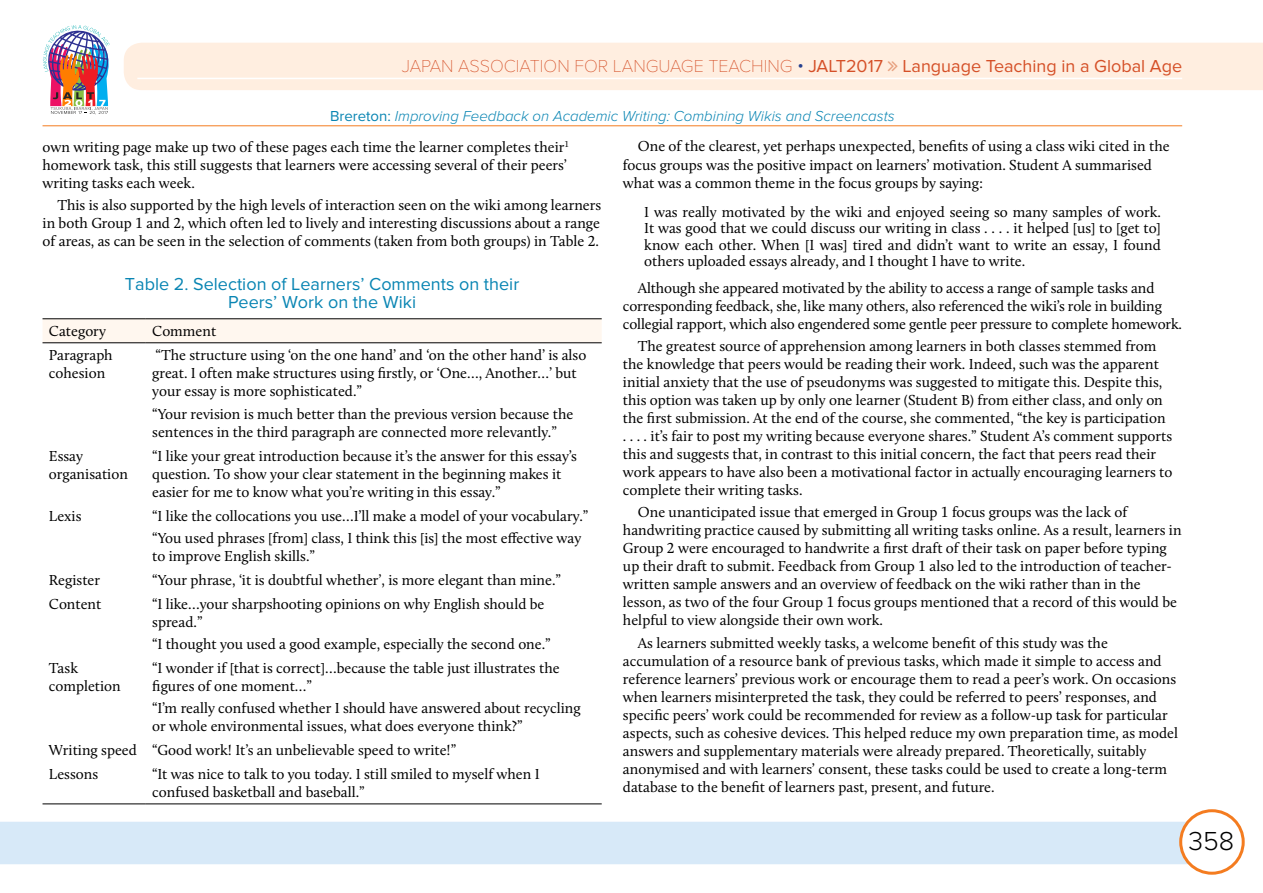
<style>
.page{position:relative;width:1263px;height:893px;background:#fff}
.page>*{position:absolute;margin:0;border:0;box-sizing:border-box;transform-origin:0 0}
.t1{font:300 27px "Proxima Nova";color:#000}
.t2{font:18px "Proxima Nova";color:#d55028}
.t3{font:18px/18px "Proxima Nova";color:#0985b3;text-align:center}
.t4{font:15px/18px "Calluna";color:#000}
.t5{font:italic 300 15px "Proxima Nova";color:#0985b3}
.s1{font-family:"Proxima Nova T";font-weight:100}
.s2{font-weight:300;color:#25408f}
.s3{font-weight:400;font-style:normal}
</style>
<div class="page">
<div style="left:0;top:822px;width:1190px;height:42px;background:#d7e9f8"></div>
<div style="left:1181px;top:811px;width:62px;height:62px;background:#fff;border-radius:50%"></div>
<div style="left:1179px;top:809px;width:66px;height:66px;border:3px solid #f47c20;border-radius:50%"></div>
<div style="left:124px;top:43px;width:1139px;height:47px;background:#ffeee0"></div>
<hr style="left:137px;top:78px;width:1045px;height:1px;background:#fff">
<hr style="left:43px;top:126px;width:1139px;height:1px;background:#f47c20">
<img style="left:43px;top:25px;width:67px;height:90px">
<div style="left:43px;top:320px;width:559px;height:23px;background:#fff7ef"></div>
<hr style="left:43px;top:319px;width:103px;height:1px;background:#000">
<hr style="left:146px;top:319px;width:456px;height:1px;background:#000">
<hr style="left:43px;top:343px;width:103px;height:1px;background:#000">
<hr style="left:146px;top:343px;width:456px;height:1px;background:#000">
<hr style="left:43px;top:804px;width:103px;height:1px;background:#000">
<hr style="left:146px;top:804px;width:456px;height:1px;background:#000">
<svg style="left:888px;top:61px;width:9px;height:10px"></svg>
<p class="t2" style="left:402px;top:55px;width:782px"><span class="s1">JAPAN ASSOCIATION FOR LANGUAGE TEACHING</span> <span class="s2">•</span> JALT2017 Language Teaching in a Global Age</p>
<p class="t5" style="left:330px;top:108px;width:566px"><span class="s3">Brereton:</span> Improving Feedback on Academic Writing: Combining Wikis and Screencasts</p>
<p class="t4" style="left:43px;top:137px;width:528px">own writing page make up two of these pages each time the learner completes their<sup>1 </sup>homework task, this still suggests that learners were accessing several of their peers’ writing tasks each week.</p>
<p class="t4" style="left:43px;top:196px;width:560px;text-align:justify;text-indent:15px">This is also supported by the high levels of interaction seen on the wiki among learners in both Group 1 and 2, which often led to lively and interesting discussions about a range of areas, as can be seen in the selection of comments (taken from both groups) in Table 2.</p>
<p class="t3" style="left:125px;top:276px;width:396px">Table 2. Selection of Learners’ Comments on their<br>Peers’ Work on the Wiki</p>
<p class="t4" style="left:49px;top:322px;width:59px">Category</p>
<p class="t4" style="left:152px;top:322px;width:66px">Comment</p>
<p class="t4" style="left:49px;top:346px;width:65px">Paragraph cohesion</p>
<p class="t4" style="left:152px;top:346px;width:436px">“The structure using ‘on the one hand’ and ‘on the other hand’ is also great. I often make structures using firstly, or ‘One…, Another…’ but your essay is more sophisticated.”</p>
<p class="t4" style="left:152px;top:404px;width:423px">“Your revision is much better than the previous version because the sentences in the third paragraph are connected more relevantly.”</p>
<p class="t4" style="left:49px;top:446px;width:81px">Essay organisation</p>
<p class="t4" style="left:152px;top:446px;width:426px">“I like your great introduction because it’s the answer for this essay’s question. To show your clear statement in the beginning makes it easier for me to know what you’re writing in this essay.”</p>
<p class="t4" style="left:49px;top:506px;width:34px">Lexis</p>
<p class="t4" style="left:152px;top:504px;width:438px;line-height:22.2px">“I like the collocations you use…I’ll make a model of your vocabulary.” “You used phrases [from] class, I think this [is] the most effective way</p>
<p class="t4" style="left:152px;top:547px;width:164px">to improve English skills.”</p>
<p class="t4" style="left:49px;top:571px;width:53px">Register</p>
<p class="t4" style="left:152px;top:571px;width:410px">“Your phrase, ‘it is doubtful whether’, is more elegant than mine.”</p>
<p class="t4" style="left:49px;top:595px;width:54px">Content</p>
<p class="t4" style="left:152px;top:595px;width:394px">“I like…your sharpshooting opinions on why English should be spread.”</p>
<p class="t4" style="left:152px;top:635px;width:400px">“I thought you used a good example, especially the second one.”</p>
<p class="t4" style="left:49px;top:659px;width:73px">Task completion</p>
<p class="t4" style="left:152px;top:659px;width:409px">“I wonder if [that is correct]…because the table just illustrates the figures of one moment…”</p>
<p class="t4" style="left:152px;top:699px;width:430px">“I’m really confused whether I should have answered about recycling or whole environmental issues, what does everyone think?”</p>
<p class="t4" style="left:49px;top:738px;width:409px;line-height:24px">Writing speed “Good work! It’s an unbelievable speed to write!”<br>Lessons</p>
<p class="t4" style="left:623px;top:137px;width:548px;text-indent:15px">One of the clearest, yet perhaps unexpected, benefits of using a class wiki cited in the focus groups was the positive impact on learners’ motivation. Student A summarised what was a common theme in the focus groups by saying:</p>
<p class="t4" style="left:644px;top:203px;width:518px;line-height:16.5px;text-align:justify">I was really motivated by the wiki and enjoyed seeing so many samples of work.<br>It was good that we could discuss our writing in class . . . . it helped [us] to [get to] know each other. When [I was] tired and didn’t want to write an essay, I found others uploaded essays already, and I thought I have to write.</p>
<p class="t4" style="left:623px;top:279px;width:561px;text-indent:15px">Although she appeared motivated by the ability to access a range of sample tasks and corresponding feedback, she, like many others, also referenced the wiki’s role in building collegial rapport, which also engendered some gentle peer pressure to complete homework.</p>
<p class="t4" style="left:623px;top:337px;width:551px;text-indent:15px">The greatest source of apprehension among learners in both classes stemmed from the knowledge that peers would be reading their work. Indeed, such was the apparent initial anxiety that the use of pseudonyms was suggested to mitigate this. Despite this, this option was taken up by only one learner (Student B) from either class, and only on the first submission. At the end of the course, she commented, “the key is participation . . . . it’s fair to post my writing because everyone shares.” Student A’s comment supports this and suggests that, in contrast to this initial concern, the fact that peers read their work appears to have also been a motivational factor in actually encouraging learners to complete their writing tasks.</p>
<p class="t4" style="left:623px;top:503px;width:560px;text-indent:15px">One unanticipated issue that emerged in Group 1 focus groups was the lack of handwriting practice caused by submitting all writing tasks online. As a result, learners in Group 2 were encouraged to handwrite a first draft of their task on paper before typing up their draft to submit. Feedback from Group 1 also led to the introduction of teacher&shy;written sample answers and an overview of feedback on the wiki rather than in the lesson, as two of the four Group 1 focus groups mentioned that a record of this would be helpful to view alongside their own work.</p>
<p class="t4" style="left:623px;top:633px;width:557px;text-indent:15px">As learners submitted weekly tasks, a welcome benefit of this study was the accumulation of a resource bank of previous tasks, which made it simple to access and reference learners’ previous work or encourage them to read a peer’s work. On occasions when learners misinterpreted the task, they could be referred to peers’ responses, and specific peers’ work could be recommended for review as a follow-up task for particular aspects, such as cohesive devices. This helped reduce my own preparation time, as model answers and supplementary materials were already prepared. Theoretically, suitably anonymised and with learners’ consent, these tasks could be used to create a long-term database to the benefit of learners past, present, and future.</p>
<p class="t4" style="left:152px;top:765px;width:389px">“It was nice to talk to you today. I still smiled to myself when I confused basketball and baseball.”</p>
<h1 class="t1" style="left:1188px;top:825px;width:47px">358</h1>
</div>
